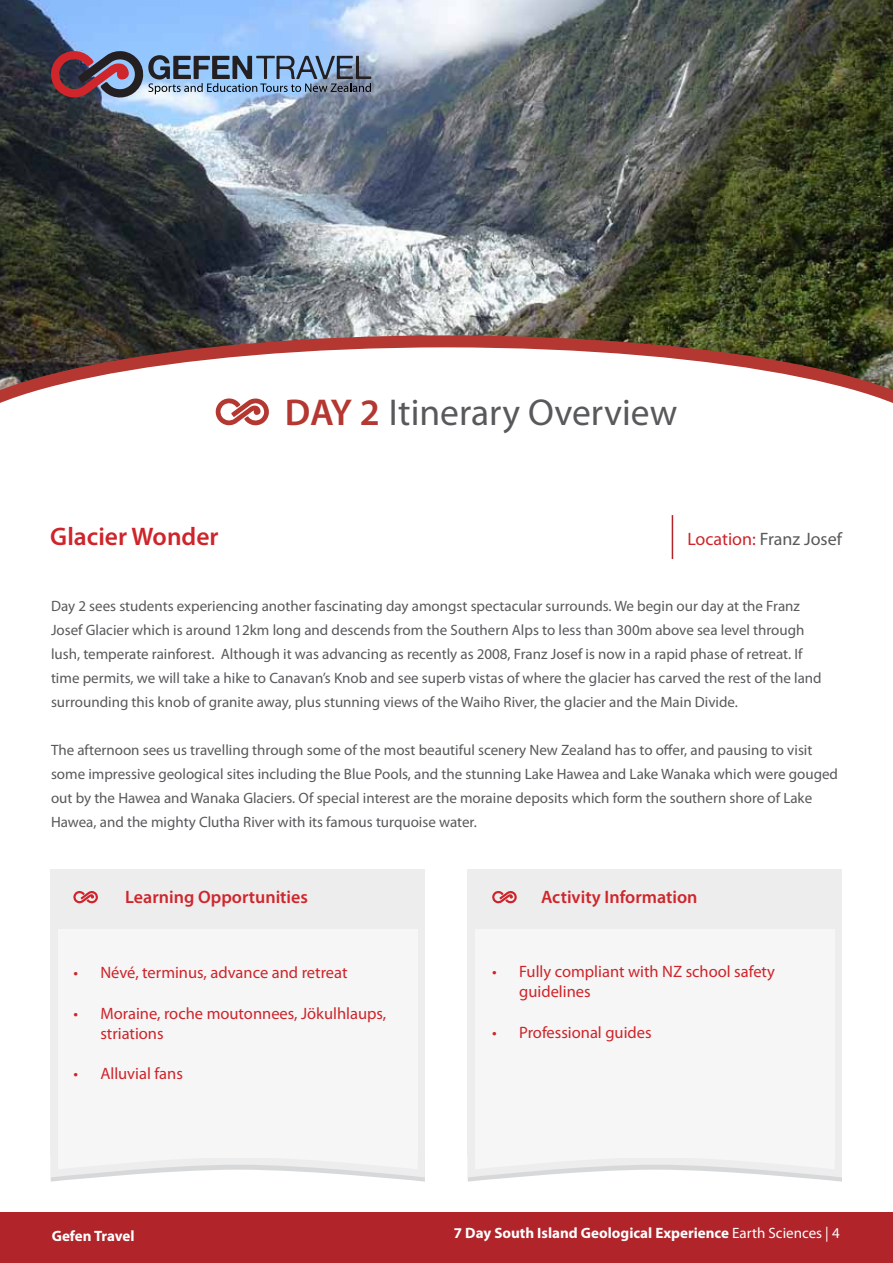
<style>
.page{position:relative;width:893px;height:1263px;background:#fff}
.page>*{position:absolute;margin:0;border:0;box-sizing:border-box;transform-origin:0 0}
.t1{font:37.5px "Myriad Pro";color:#58595b}
.t2{font:600 25.5px "Myriad Pro";color:#ce242a}
.t3{font:600 18px "Myriad Pro";color:#cf262b}
.t4{font:18px "Myriad Pro";color:#58595b}
.t5{font:16.5px/19.5px "Myriad Pro";color:#ce242a}
.t6{font:15px/24px "Myriad Pro";color:#58595b}
.t7{font:700 15px "Myriad Pro";color:#fff}
.s1{font-weight:600;color:#b43831}
.s2{color:#ce242a}
.s3{font-weight:400}
</style>
<div class="page">
<div style="left:0;top:1212px;width:893px;height:51px;background:#b0242a"></div>
<img style="left:0;top:0;width:893px;height:335px">
<svg style="left:0;top:335px;width:893px;height:68px"></svg>
<div style="left:468px;top:869px;width:374px;height:287px;background:#ededee"></div>
<svg style="left:468px;top:1156px;width:374px;height:25px"></svg>
<div style="left:475px;top:929px;width:360px;height:228px;background:#f6f6f6"></div>
<div style="left:51px;top:869px;width:374px;height:287px;background:#ededee"></div>
<svg style="left:51px;top:1156px;width:374px;height:25px"></svg>
<div style="left:58px;top:929px;width:360px;height:228px;background:#f6f6f6"></div>
<svg style="left:73px;top:891px;width:25px;height:13px"></svg>
<svg style="left:492px;top:891px;width:25px;height:13px"></svg>
<svg style="left:215px;top:397px;width:54px;height:29px"></svg>
<hr style="left:672px;top:515px;width:1px;height:44px;background:#b0242a">
<svg style="left:50px;top:48px;width:321px;height:53px"></svg>
<h1 class="t1" style="left:285px;top:390px;width:394px"><span class="s1">DAY 2</span> Itinerary Overview</h1>
<h2 class="t2" style="left:50px;top:520px;width:170px">Glacier Wonder</h2>
<p class="t4" style="left:687px;top:528px;width:156px"><span class="s2">Location:</span> Franz Josef</p>
<p class="t6" style="left:51px;top:594px;width:772px">Day 2 sees students experiencing another fascinating day amongst spectacular surrounds. We begin our day at the Franz Josef Glacier which is around 12km long and descends from the Southern Alps to less than 300m above sea level through lush, temperate rainforest. Although it was advancing as recently as 2008, Franz Josef is now in a rapid phase of retreat. If time permits, we will take a hike to Canavan’s Knob and see superb vistas of where the glacier has carved the rest of the land surrounding this knob of granite away, plus stunning views of the Waiho River, the glacier and the Main Divide.</p>
<p class="t6" style="left:51px;top:738px;width:788px">The afternoon sees us travelling through some of the most beautiful scenery New Zealand has to offer, and pausing to visit some impressive geological sites including the Blue Pools, and the stunning Lake Hawea and Lake Wanaka which were gouged out by the Hawea and Wanaka Glaciers. Of special interest are the moraine deposits which form the southern shore of Lake Hawea, and the mighty Clutha River with its famous turquoise water.</p>
<p class="t3" style="left:125px;top:886px;width:184px">Learning Opportunities</p>
<p class="t3" style="left:541px;top:886px;width:158px">Activity Information</p>
<p class="t5" style="left:73px;top:963px;width:276px">• Névé, terminus, advance and retreat</p>
<p class="t5" style="left:100px;top:1003px;width:287px;text-indent:-27px">• Moraine, roche moutonnees, Jökulhlaups, striations</p>
<p class="t5" style="left:73px;top:1064px;width:111px">• Alluvial fans</p>
<p class="t5" style="left:519px;top:962px;width:257px;text-indent:-27px">• Fully compliant with NZ school safety guidelines</p>
<p class="t5" style="left:492px;top:1023px;width:161px">• Professional guides</p>
<p class="t7" style="left:52px;top:1226px;width:84px">Gefen Travel</p>
<p class="t7" style="left:454px;top:1223px;width:387px">7 Day South Island Geological Experience <span class="s3">Earth Sciences | 4</span></p>
</div>
